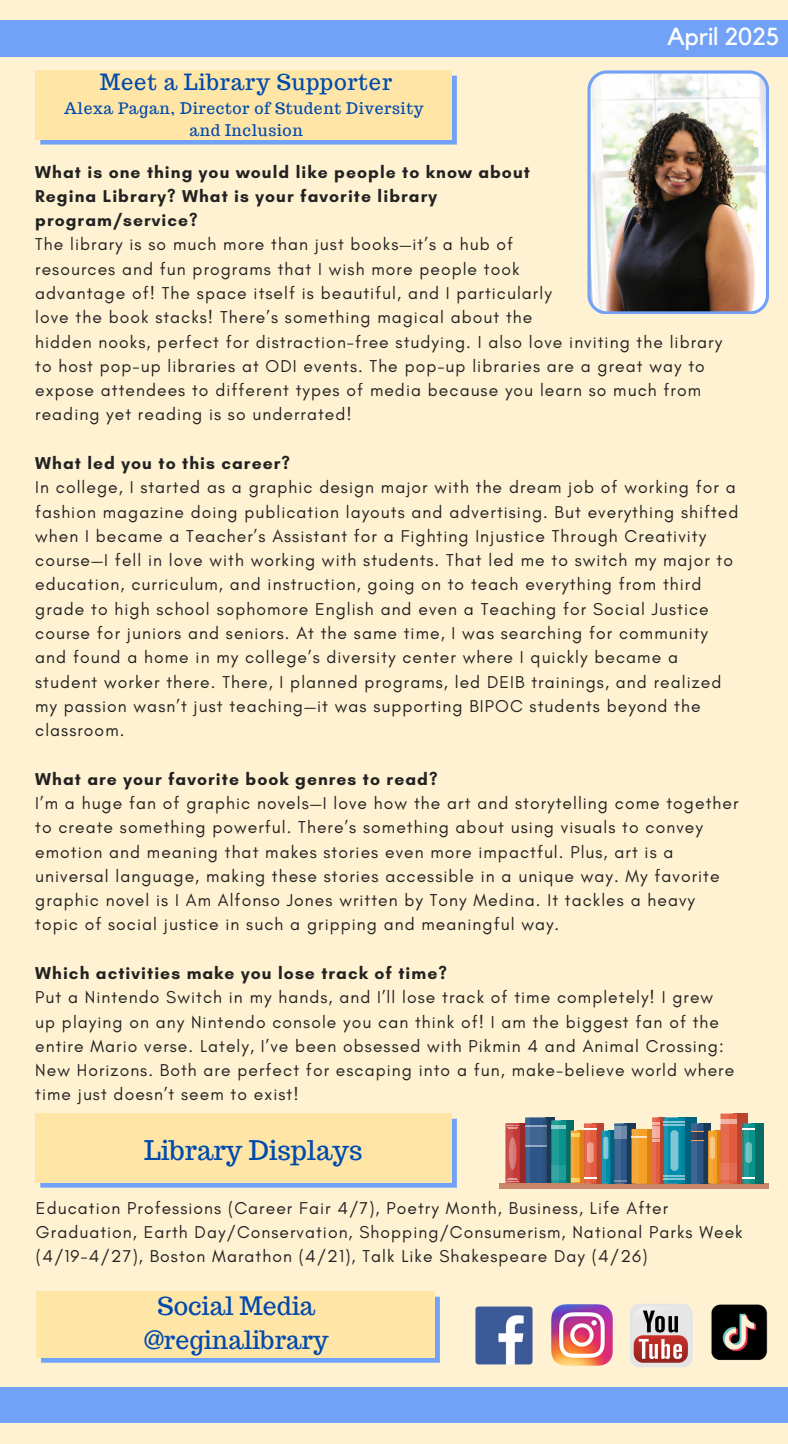
<style>
.page{position:relative;width:788px;height:1444px;background:#fff2d2}
.page>*{position:absolute;margin:0;border:0;box-sizing:border-box;transform-origin:0 0}
.t1{font:26.51px "Trocchi";color:#004aad}
.t2{font:24.76px/34.1px "Trocchi";color:#004aad;text-align:center}
.t3{font:24.5px "Kollektif";color:#fff}
.t4{font:21.88px "Trocchi";letter-spacing:.04em;color:#004aad}
.t5{font:17.5px/24.3px "Glacial Indifference";letter-spacing:.06em;color:#222}
.t6{font:700 17.5px "Glacial Indifference";letter-spacing:.06em;color:#222}
.t7{font:15.75px "Trocchi";letter-spacing:.04em;color:#004aad}
</style>
<div class="page">
<div style="left:0;top:21px;width:788px;height:35px;background:#72a2f8"></div>
<div style="left:0;top:1387px;width:788px;height:36px;background:#72a2f8"></div>
<svg style="left:40px;top:76px;width:417px;height:69px;background:#92b2e8"></svg>
<div style="left:35px;top:70px;width:416px;height:69px;background:#ffe6a6"></div>
<img style="left:587px;top:70px;width:182px;height:244px">
<svg style="left:519px;top:1123px;width:6px;height:60px"></svg>
<svg style="left:505px;top:1123px;width:14px;height:60px"></svg>
<div style="left:506px;top:1123px;width:6px;height:60px;background:#c94c49"></div>
<svg style="left:506px;top:1125px;width:12px;height:4px"></svg>
<svg style="left:506px;top:1178px;width:12px;height:4px"></svg>
<svg style="left:509px;top:1137px;width:7px;height:33px"></svg>
<svg style="left:546px;top:1117px;width:8px;height:66px"></svg>
<svg style="left:525px;top:1117px;width:21px;height:66px"></svg>
<div style="left:561px;top:1120px;width:13px;height:63px;background:#056d65"></div>
<div style="left:551px;top:1120px;width:15px;height:63px;background:#07938c"></div>
<div style="left:551px;top:1165px;width:15px;height:15px;background:#fff;opacity:.1"></div>
<hr style="left:551px;top:1125px;width:15px;height:4px;background:#82c8c5">
<div style="left:551px;top:1120px;width:7px;height:63px;background:#fff;opacity:.1"></div>
<svg style="left:579px;top:1136px;width:5px;height:47px"></svg>
<svg style="left:570px;top:1130px;width:9px;height:53px"></svg>
<hr style="left:571px;top:1130px;width:3px;height:53px;background:#f5a83a">
<div style="left:499px;top:1183px;width:270px;height:6px;background:#c98669"></div>
<svg style="left:596px;top:1123px;width:8px;height:60px"></svg>
<div style="left:584px;top:1123px;width:12px;height:60px;background:#e35c3e"></div>
<div style="left:587px;top:1142px;width:6px;height:21px;background:#ee9d8b;border-radius:3px"></div>
<div style="left:585px;top:1123px;width:5px;height:60px;background:#fff;opacity:.1"></div>
<svg style="left:570px;top:1128px;width:26px;height:8px"></svg>
<svg style="left:570px;top:1177px;width:26px;height:4px"></svg>
<svg style="left:610px;top:1130px;width:4px;height:53px"></svg>
<svg style="left:601px;top:1130px;width:9px;height:53px"></svg>
<div style="left:603px;top:1136px;width:5px;height:23px;background:#85c7d6;border-radius:2px"></div>
<hr style="left:602px;top:1130px;width:3px;height:53px;background:#fff;opacity:.1">
<svg style="left:703px;top:1123px;width:8px;height:60px"></svg>
<svg style="left:614px;top:1117px;width:89px;height:66px;background:#78857d"></svg>
<div style="left:690px;top:1132px;width:13px;height:8px;background:#334964"></div>
<svg style="left:716px;top:1130px;width:4px;height:53px"></svg>
<svg style="left:708px;top:1130px;width:8px;height:53px"></svg>
<div style="left:710px;top:1136px;width:5px;height:23px;background:#f9c782;border-radius:2px"></div>
<hr style="left:709px;top:1130px;width:3px;height:53px;background:#fff;opacity:.1">
<div style="left:733px;top:1113px;width:14px;height:70px;background:#b74330"></div>
<div style="left:720px;top:1113px;width:17px;height:70px;background:#e35c3e"></div>
<div style="left:720px;top:1163px;width:17px;height:17px;background:#fff;opacity:.1"></div>
<hr style="left:720px;top:1119px;width:17px;height:4px;background:#fff;opacity:.5">
<div style="left:721px;top:1113px;width:7px;height:70px;background:#fff;opacity:.1"></div>
<div style="left:751px;top:1123px;width:12px;height:60px;background:#056d65"></div>
<svg style="left:742px;top:1123px;width:12px;height:60px"></svg>
<div style="left:745px;top:1142px;width:7px;height:21px;background:#fff;border-radius:3px;opacity:.4"></div>
<div style="left:743px;top:1123px;width:5px;height:60px;background:#fff;opacity:.1"></div>
<svg style="left:742px;top:1128px;width:12px;height:2px"></svg>
<svg style="left:742px;top:1177px;width:12px;height:2px"></svg>
<svg style="left:40px;top:1119px;width:417px;height:68px;background:#8dafe8"></svg>
<div style="left:35px;top:1113px;width:416px;height:69px;background:#ffe6a6"></div>
<svg style="left:41px;top:1296px;width:399px;height:67px;background:#78a5f6"></svg>
<div style="left:36px;top:1292px;width:399px;height:66px;background:#ffe6a6"></div>
<img style="left:475px;top:1306px;width:58px;height:59px">
<img style="left:551px;top:1304px;width:62px;height:62px">
<img style="left:630px;top:1304px;width:63px;height:63px">
<img style="left:711px;top:1304px;width:57px;height:57px">
<p class="t4" style="left:100px;top:67px;width:294px">Meet a Library Supporter</p>
<p class="t7" style="left:64px;top:98px;width:361px">Alexa Pagan, Director of Student Diversity</p>
<p class="t7" style="left:189px;top:119px;width:115px">and Inclusion</p>
<p class="t3" style="left:667px;top:25px;width:114px">April 2025</p>
<h1 class="t6" style="left:35px;top:161px;width:496px">What is one thing you would like people to know about</h1>
<p class="t6" style="left:35px;top:185px;width:403px">Regina Library? What is your favorite library</p>
<p class="t6" style="left:35px;top:210px;width:164px">program/service?</p>
<p class="t5" style="left:35px;top:232px;width:479px">The library is so much more than just books—it’s a hub of</p>
<p class="t5" style="left:35px;top:256px;width:486px">resources and fun programs that I wish more people took</p>
<p class="t5" style="left:35px;top:281px;width:518px">advantage of! The space itself is beautiful, and I particularly</p>
<p class="t5" style="left:35px;top:305px;width:498px">love the book stacks! There’s something magical about the</p>
<p class="t5" style="left:35px;top:329px;width:688px">hidden nooks, perfect for distraction-free studying. I also love inviting the library to host pop-up libraries at ODI events. The pop-up libraries are a great way to expose attendees to different types of media because you learn so much from reading yet reading is so underrated!</p>
<p class="t6" style="left:35px;top:452px;width:256px">What led you to this career?</p>
<p class="t5" style="left:35px;top:475px;width:704px">In college, I started as a graphic design major with the dream job of working for a fashion magazine doing publication layouts and advertising. But everything shifted when I became a Teacher’s Assistant for a Fighting Injustice Through Creativity course—I fell in love with working with students. That led me to switch my major to education, curriculum, and instruction, going on to teach everything from third grade to high school sophomore English and even a Teaching for Social Justice course for juniors and seniors. At the same time, I was searching for community and found a home in my college’s diversity center where I quickly became a student worker there. There, I planned programs, led DEIB trainings, and realized my passion wasn’t just teaching—it was supporting BIPOC students beyond the classroom.</p>
<p class="t6" style="left:35px;top:768px;width:404px">What are your favorite book genres to read?</p>
<p class="t5" style="left:35px;top:791px;width:704px">I’m a huge fan of graphic novels—I love how the art and storytelling come together to create something powerful. There’s something about using visuals to convey emotion and meaning that makes stories even more impactful. Plus, art is a universal language, making these stories accessible in a unique way. My favorite graphic novel is I Am Alfonso Jones written by Tony Medina. It tackles a heavy topic of social justice in such a gripping and meaningful way.</p>
<p class="t6" style="left:35px;top:962px;width:413px">Which activities make you lose track of time?</p>
<p class="t5" style="left:35px;top:985px;width:700px">Put a Nintendo Switch in my hands, and I’ll lose track of time completely! I grew up playing on any Nintendo console you can think of! I am the biggest fan of the entire Mario verse. Lately, I’ve been obsessed with Pikmin 4 and Animal Crossing:<br>New Horizons. Both are perfect for escaping into a fun, make-believe world where time just doesn’t seem to exist!</p>
<h1 class="t1" style="left:144px;top:1133px;width:220px">Library Displays</h1>
<p class="t5" style="left:36px;top:1195px;width:708px">Education Professions (Career Fair 4/7), Poetry Month, Business, Life After<br>Graduation, Earth Day/Conservation, Shopping/Consumerism, National Parks Week (4/19-4/27), Boston Marathon (4/21), Talk Like Shakespeare Day (4/26)</p>
<p class="t2" style="left:144px;top:1288px;width:186px">Social Media @reginalibrary</p>
</div>
